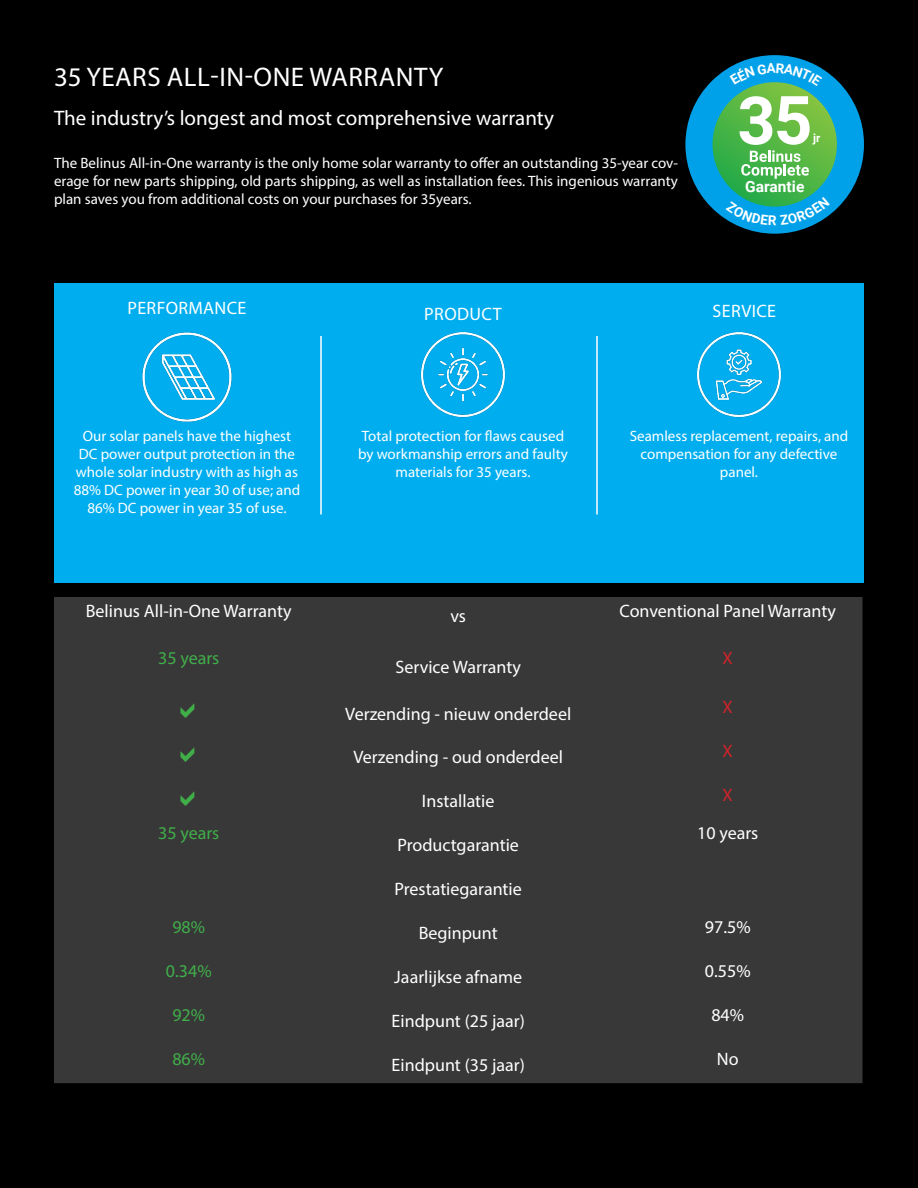
<style>
.page{position:relative;width:918px;height:1188px;background:#fff}
.page>*{position:absolute;margin:0;border:0;box-sizing:border-box;transform-origin:0 0}
.t1{font:27px "Myriad Pro";letter-spacing:.02em;color:#fff}
.t2{font:21px "Myriad Pro";color:#fff}
.t3{font:18px "Myriad Pro";color:#fff}
.t4{font:18px "Myriad Pro";color:#40ae49}
.t5{font:18px "Myriad Pro";letter-spacing:.02em;color:#fff}
.t6{font:18px "Myriad Pro";color:#d1232a}
.t7{font:700 15.45px "Roboto";color:#fff}
.t8{font:15px/18px "Myriad Pro";color:#fff;text-align:center}
.t9{font:700 11.55px "Roboto";color:#fff}
</style>
<div class="page">
<div style="left:0;top:0;width:917px;height:1188px;background:#000"></div>
<div style="left:54px;top:284px;width:810px;height:300px;background:#00aeef"></div>
<hr style="left:320px;top:336px;width:2px;height:178px;background:#fff">
<hr style="left:596px;top:336px;width:2px;height:178px;background:#fff">
<img style="left:142px;top:332px;width:90px;height:90px">
<img style="left:420px;top:332px;width:86px;height:86px">
<img style="left:696px;top:332px;width:86px;height:86px">
<div style="left:54px;top:597px;width:808px;height:486px;background:#383839"></div>
<svg style="left:181px;top:703px;width:14px;height:15px"></svg>
<svg style="left:181px;top:747px;width:14px;height:15px"></svg>
<svg style="left:181px;top:791px;width:14px;height:15px"></svg>
<svg style="left:685px;top:55px;width:179px;height:179px"></svg>
<p class="t1" style="left:54px;top:61px;width:391px">35 YEARS ALL-IN-ONE WARRANTY</p>
<p class="t2" style="left:54px;top:105px;width:501px">The industry’s longest and most comprehensive warranty</p>
<p class="t8" style="left:54px;top:154px;width:626px;text-align:justify">The Belinus All-in-One warranty is the only home solar warranty to offer an outstanding 35-year cov&shy;erage for new parts shipping, old parts shipping, as well as installation fees. This ingenious warranty plan saves you from additional costs on your purchases for 35years.</p>
<p class="t9" style="left:813px;top:130px;width:9px">jr</p>
<p class="t7" style="left:745px;top:176px;width:61px">Garantie</p>
<p class="t5" style="left:128px;top:297px;width:121px">PERFORMANCE</p>
<p class="t5" style="left:424px;top:303px;width:79px">PRODUCT</p>
<p class="t5" style="left:713px;top:300px;width:65px">SERVICE</p>
<p class="t8" style="left:74px;top:427px;width:228px">Our solar panels have the highest<br>DC power output protection in the whole solar industry with as high as<br>88% DC power in year 30 of use; and<br>86% DC power in year 35 of use.</p>
<p class="t8" style="left:358px;top:427px;width:211px">Total protection for flaws caused by workmanship errors and faulty materials for 35 years.</p>
<p class="t8" style="left:630px;top:427px;width:220px">Seamless replacement, repairs, and compensation for any defective panel.</p>
<p class="t3" style="left:86px;top:599px;width:207px">Belinus All-in-One Warranty</p>
<p class="t3" style="left:450px;top:605px;width:17px">vs</p>
<p class="t3" style="left:619px;top:599px;width:218px">Conventional Panel Warranty</p>
<p class="t4" style="left:158px;top:646px;width:63px">35 years</p>
<p class="t6" style="left:723px;top:646px;width:12px">X</p>
<p class="t3" style="left:395px;top:656px;width:127px">Service Warranty</p>
<p class="t4" style="left:158px;top:822px;width:63px">35 years</p>
<p class="t3" style="left:345px;top:702px;width:228px">Verzending - nieuw onderdeel</p>
<p class="t6" style="left:723px;top:696px;width:12px">X</p>
<p class="t3" style="left:353px;top:746px;width:211px">Verzending - oud onderdeel</p>
<p class="t6" style="left:723px;top:740px;width:12px">X</p>
<p class="t3" style="left:422px;top:790px;width:74px">Installatie</p>
<p class="t6" style="left:723px;top:784px;width:12px">X</p>
<p class="t3" style="left:398px;top:834px;width:123px">Productgarantie</p>
<p class="t3" style="left:395px;top:878px;width:129px">Prestatiegarantie</p>
<p class="t3" style="left:697px;top:822px;width:63px">10 years</p>
<p class="t4" style="left:172px;top:916px;width:34px">98%</p>
<p class="t3" style="left:419px;top:922px;width:81px">Beginpunt</p>
<p class="t3" style="left:705px;top:916px;width:47px">97.5%</p>
<p class="t4" style="left:166px;top:960px;width:47px">0.34%</p>
<p class="t3" style="left:394px;top:966px;width:129px">Jaarlijkse afname</p>
<p class="t3" style="left:705px;top:960px;width:47px">0.55%</p>
<p class="t4" style="left:172px;top:1003px;width:34px">92%</p>
<p class="t3" style="left:392px;top:1010px;width:135px">Eindpunt (25 jaar)</p>
<p class="t3" style="left:711px;top:1003px;width:34px">84%</p>
<p class="t4" style="left:172px;top:1047px;width:34px">86%</p>
<p class="t3" style="left:392px;top:1054px;width:135px">Eindpunt (35 jaar)</p>
<p class="t3" style="left:717px;top:1047px;width:23px">No</p>
</div>
